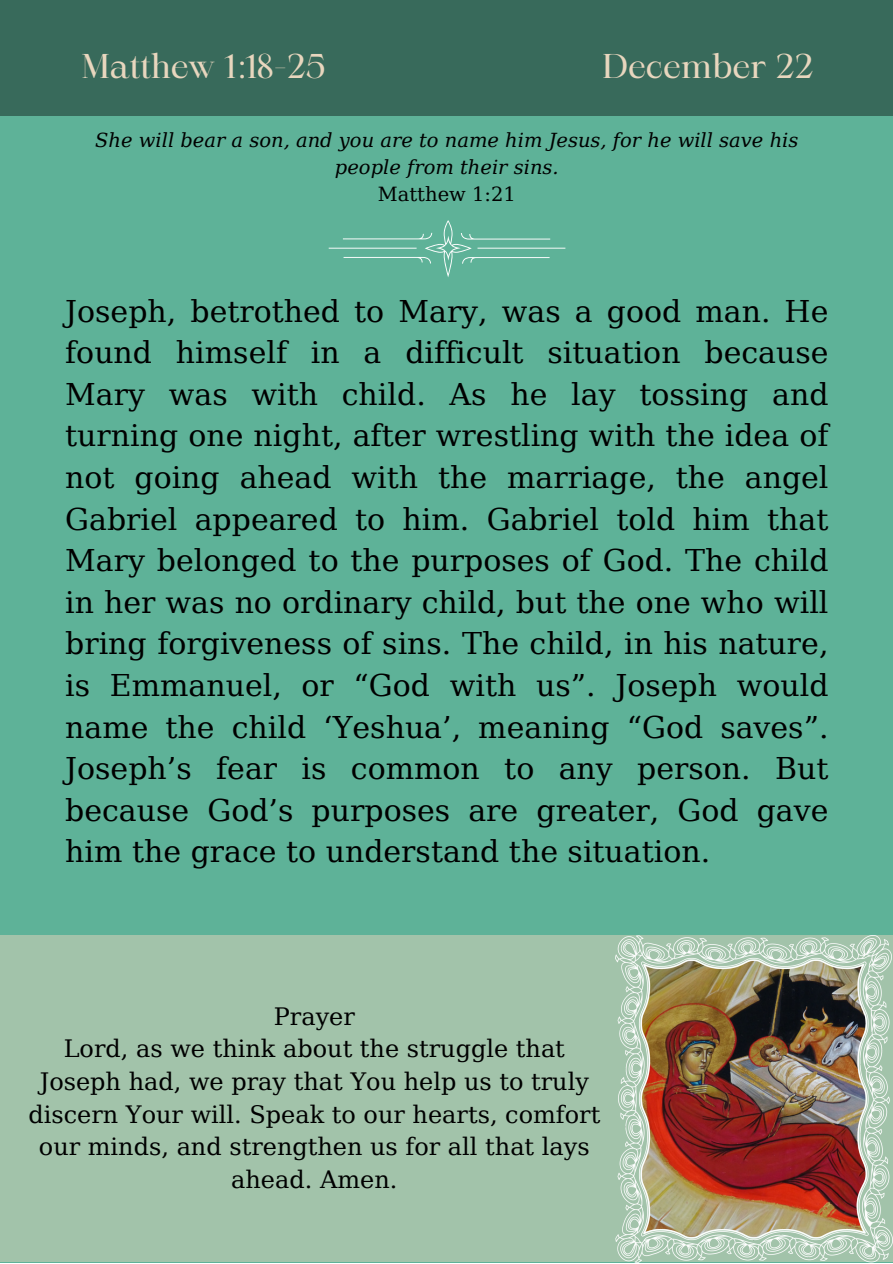
<style>
.page{position:relative;width:893px;height:1264px;background:#fff}
.page>*{position:absolute;margin:0;border:0;box-sizing:border-box;transform-origin:0 0}
.t1{font:33px "Maharlika";color:#e8d6be}
.t2{font:30px/41.5px "DejaVu Serif";color:#000;text-align:justify}
.t3{font:24px/32.5px "DejaVu Serif";color:#000;text-align:center}
.t4{font:italic 19.5px/27px "DejaVu Serif";color:#000;text-align:center}
.t5{font:19.5px "DejaVu Serif";color:#000}
</style>
<div class="page">
<div style="left:0;top:0;width:892px;height:1262px;background:#5eb298"></div>
<div style="left:0;top:0;width:892px;height:116px;background:#386a5b"></div>
<div style="left:0;top:935px;width:892px;height:327px;background:#a2c3aa"></div>
<img style="left:615px;top:935px;width:277px;height:327px">
<svg style="left:329px;top:220px;width:236px;height:57px"></svg>
<p class="t1" style="left:81px;top:53px;width:246px">Matthew 1:18-25</p>
<p class="t1" style="left:602px;top:53px;width:212px">December 22</p>
<p class="t4" style="left:95px;top:126px;width:704px">She will bear a son, and you are to name him Jesus, for he will save his people from their sins.</p>
<p class="t5" style="left:378px;top:182px;width:139px">Matthew 1:21</p>
<p class="t2" style="left:65px;top:290px;width:764px">Joseph, betrothed to Mary, was a good man. He found himself in a difficult situation because Mary was with child. As he lay tossing and turning one night, after wrestling with the idea of not going ahead with the marriage, the angel Gabriel appeared to him. Gabriel told him that Mary belonged to the purposes of God. The child in her was no ordinary child, but the one who will bring forgiveness of sins. The child, in his nature, is Emmanuel, or “God with us”. Joseph would name the child ‘Yeshua’, meaning “God saves”.<br>Joseph’s fear is common to any person. But because God’s purposes are greater, God gave him the grace to understand the situation.</p>
<p class="t3" style="left:274px;top:1000px;width:83px">Prayer</p>
<p class="t3" style="left:28px;top:1032px;width:573px">Lord, as we think about the struggle that Joseph had, we pray that You help us to truly discern Your will. Speak to our hearts, comfort our minds, and strengthen us for all that lays ahead. Amen.</p>
</div>
